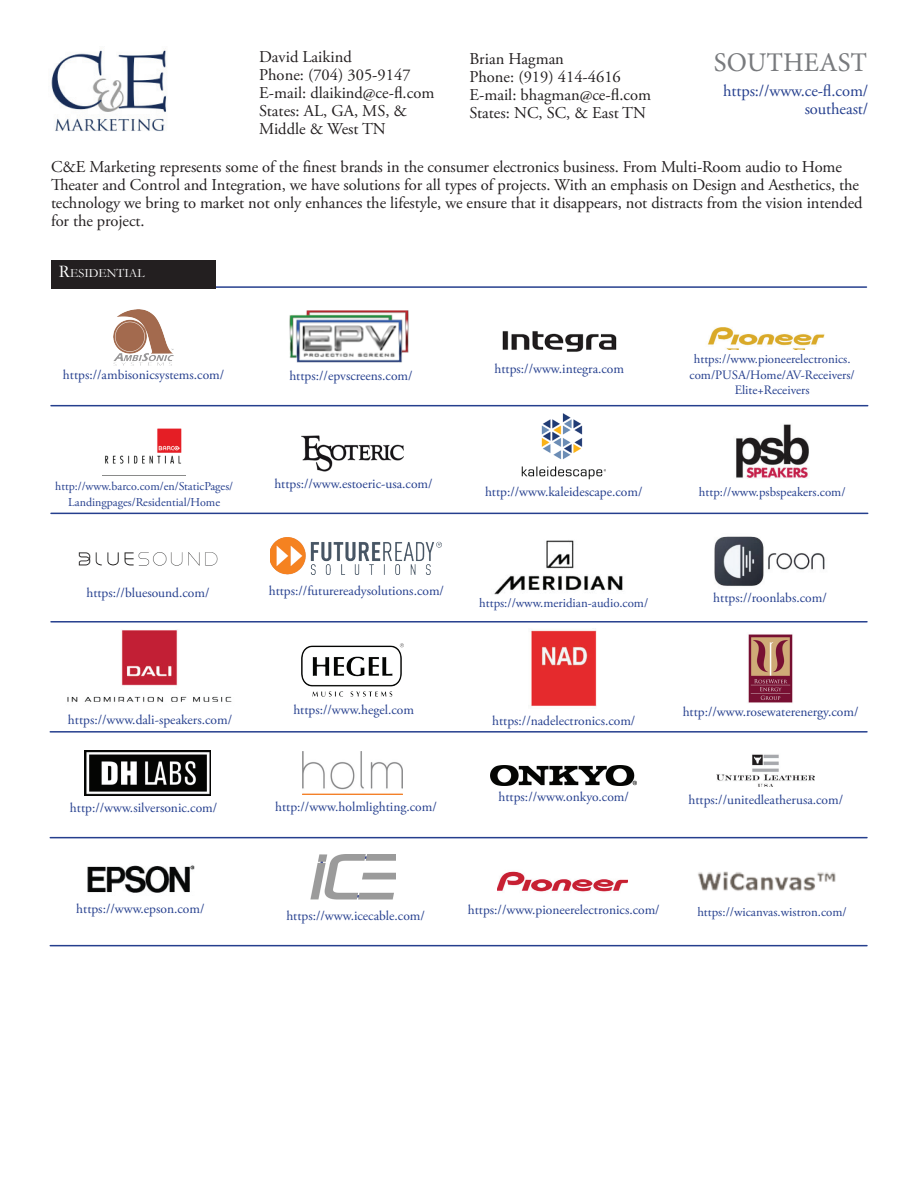
<style>
.page{position:relative;width:918px;height:1188px;background:#fff}
.page>*{position:absolute;margin:0;border:0;box-sizing:border-box;transform-origin:0 0}
.t1{font:27px "Minion Pro";color:#787a7d}
.t2{font:16.5px/18px "Adobe Garamond Pro";letter-spacing:-.005em;color:#231f20}
.t3{font:16.5px/18px "Adobe Garamond Pro";letter-spacing:-.005em;color:#253f8e;text-align:right}
.t4{font:13.5px "Adobe Garamond Pro";color:#253f8e}
.t5{font:12.9px/15.5px "Adobe Garamond Pro";color:#253f8e;text-align:center}
.t6{font:12.6px "Garamond";color:#fff}
.t7{font:12px/15.6px "Adobe Garamond Pro";color:#253f8e;text-align:center}
.s1{font-size:18px}
</style>
<div class="page">
<img style="left:78px;top:552px;width:140px;height:14px">
<img style="left:502px;top:331px;width:115px;height:21px">
<img style="left:301px;top:643px;width:103px;height:54px">
<img style="left:51px;top:50px;width:116px;height:81px">
<img style="left:748px;top:634px;width:45px;height:69px">
<img style="left:522px;top:413px;width:84px;height:67px">
<hr style="left:52px;top:286px;width:814px;height:2px;background:#253f8e">
<hr style="left:51px;top:405px;width:817px;height:1px;background:#253f8e">
<hr style="left:51px;top:513px;width:817px;height:1px;background:#253f8e">
<hr style="left:51px;top:621px;width:816px;height:2px;background:#253f8e">
<hr style="left:50px;top:731px;width:817px;height:2px;background:#253f8e">
<hr style="left:50px;top:837px;width:817px;height:1px;background:#253f8e">
<hr style="left:50px;top:945px;width:817px;height:1px;background:#253f8e">
<img style="left:270px;top:537px;width:171px;height:38px">
<img style="left:310px;top:854px;width:86px;height:46px">
<img style="left:302px;top:751px;width:101px;height:43px">
<img style="left:84px;top:751px;width:126px;height:45px">
<img style="left:714px;top:536px;width:111px;height:50px">
<img style="left:289px;top:310px;width:120px;height:53px">
<img style="left:87px;top:865px;width:108px;height:28px">
<img style="left:491px;top:766px;width:146px;height:20px">
<img style="left:498px;top:871px;width:130px;height:21px">
<img style="left:707px;top:327px;width:118px;height:23px">
<img style="left:301px;top:435px;width:103px;height:37px">
<img style="left:717px;top:754px;width:97px;height:33px">
<img style="left:114px;top:310px;width:60px;height:55px">
<img style="left:103px;top:428px;width:82px;height:48px">
<img style="left:698px;top:871px;width:138px;height:20px">
<div style="left:51px;top:260px;width:164px;height:29px;background:#231f20"></div>
<img style="left:736px;top:424px;width:73px;height:55px">
<img style="left:531px;top:628px;width:66px;height:79px">
<img style="left:67px;top:629px;width:165px;height:73px">
<img style="left:494px;top:540px;width:129px;height:55px">
<p class="t2" style="left:259px;top:48px;width:177px">David Laikind<br>Phone: (704) 305-9147<br>E-mail: dlaikind@ce-fl.com<br>States: AL, GA, MS, &amp;<br>Middle &amp; West TN</p>
<p class="t2" style="left:51px;top:159px;width:813px">C&amp;E Marketing represents some of the finest brands in the consumer electronics business. From Multi-Room audio to Home Theater and Control and Integration, we have solutions for all types of projects. With an emphasis on Design and Aesthetics, the technology we bring to market not only enhances the lifestyle, we ensure that it disappears, not distracts from the vision intended for the project.</p>
<h1 class="t1" style="left:714px;top:44px;width:155px">SOUTHEAST</h1>
<p class="t2" style="left:470px;top:50px;width:183px">Brian Hagman<br>Phone: (919) 414-4616<br>E-mail: bhagman@ce-fl.com<br>States: NC, SC, &amp; East TN</p>
<p class="t3" style="left:723px;top:82px;width:147px">https://www.ce-fl.com/ southeast/</p>
<p class="t6" style="left:59px;top:266px;width:87px"><span class="s1">R</span>ESIDENTIAL</p>
<p class="t4" style="left:63px;top:366px;width:163px">https://ambisonicsystems.com/</p>
<p class="t4" style="left:289px;top:367px;width:125px">https://epvscreens.com/</p>
<p class="t4" style="left:494px;top:361px;width:131px">https://www.integra.com</p>
<p class="t5" style="left:690px;top:352px;width:167px">https://www.pioneerelectronics. com/PUSA/Home/AV-Receivers/<br>Elite+Receivers</p>
<p class="t7" style="left:55px;top:479px;width:180px">http://www.barco.com/en/StaticPages/<br>Landingpages/Residential/Home</p>
<p class="t4" style="left:274px;top:475px;width:160px">https://www.estoeric-usa.com/</p>
<p class="t4" style="left:485px;top:483px;width:159px">http://www.kaleidescape.com/</p>
<p class="t5" style="left:699px;top:485px;width:148px">http://www.psbspeakers.com/</p>
<p class="t4" style="left:86px;top:585px;width:125px">https://bluesound.com/</p>
<p class="t4" style="left:269px;top:582px;width:177px">https://futurereadysolutions.com/</p>
<p class="t5" style="left:479px;top:596px;width:170px">https://www.meridian-audio.com/</p>
<p class="t4" style="left:713px;top:590px;width:115px">https://roonlabs.com/</p>
<p class="t4" style="left:293px;top:701px;width:122px">https://www.hegel.com</p>
<p class="t4" style="left:683px;top:704px;width:177px">http://www.rosewaterenergy.com/</p>
<p class="t4" style="left:68px;top:712px;width:166px">https://www.dali-speakers.com/</p>
<p class="t4" style="left:492px;top:712px;width:145px">https://nadelectronics.com/</p>
<p class="t4" style="left:70px;top:799px;width:149px">http://www.silversonic.com/</p>
<p class="t4" style="left:275px;top:799px;width:163px">http://www.holmlighting.com/</p>
<p class="t4" style="left:499px;top:789px;width:132px">https://www.onkyo.com/</p>
<p class="t4" style="left:688px;top:792px;width:156px">https://unitedleatherusa.com/</p>
<p class="t4" style="left:76px;top:901px;width:130px">https://www.epson.com/</p>
<p class="t4" style="left:286px;top:908px;width:140px">https://www.icecable.com/</p>
<p class="t4" style="left:468px;top:901px;width:193px">https://www.pioneerelectronics.com/</p>
<p class="t5" style="left:697px;top:905px;width:151px">https://wicanvas.wistron.com/</p>
</div>
